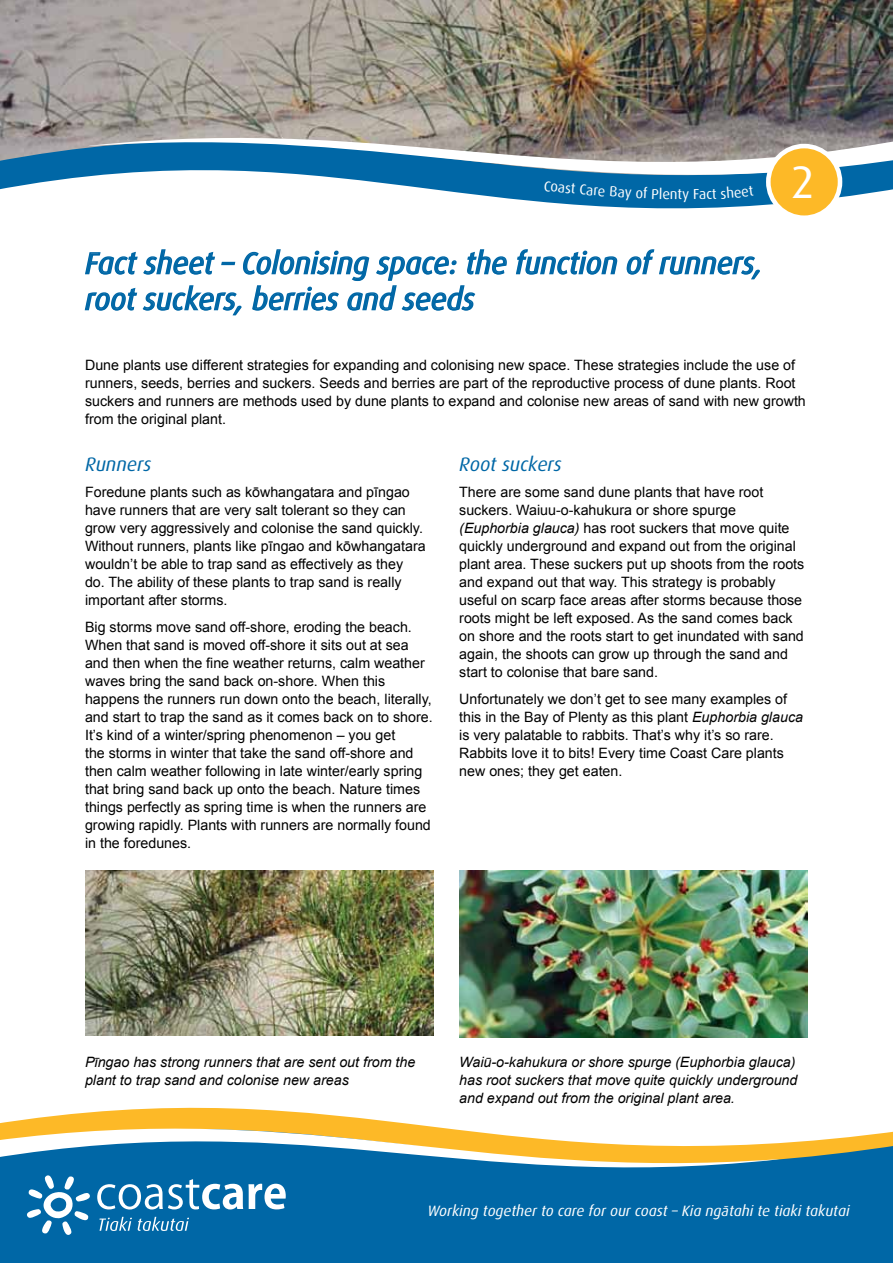
<style>
.page{position:relative;width:893px;height:1263px;background:#fff}
.page>*{position:absolute;margin:0;border:0;box-sizing:border-box;transform-origin:0 0}
.t1{font:45.6px "Dax";color:#fff}
.t2{font:italic 30px/36px "Dax";color:#0067a6}
.t3{font:italic 19.5px "Dax";color:#0067a6}
.t4{font:italic 15px "Dax";color:#fff}
.t5{font:14.4px "Dax";color:#fff}
.t6{font:14.25px/18px "Arial";color:#000}
.t7{font:italic 14.25px/18px "Arial";color:#000}
.s1{font-style:italic}
.s2{font-family:"Dax Pro"}
</style>
<div class="page">
<div style="left:0;top:1131px;width:893px;height:132px;background:#0067a6"></div>
<svg style="left:0;top:1107px;width:779px;height:87px"></svg>
<svg style="left:27px;top:1175px;width:63px;height:60px"></svg>
<svg style="left:97px;top:1179px;width:189px;height:30px"></svg>
<svg style="left:99px;top:1217px;width:90px;height:14px"></svg>
<svg style="left:516px;top:259px;width:102px;height:16px"></svg>
<svg style="left:626px;top:259px;width:134px;height:21px"></svg>
<svg style="left:84px;top:259px;width:423px;height:57px"></svg>
<img style="left:0;top:0;width:893px;height:92px">
<img style="left:85px;top:871px;width:348px;height:165px">
<img style="left:459px;top:871px;width:349px;height:166px">
<svg style="left:0;top:92px;width:893px;height:167px"></svg>
<svg style="left:87px;top:112px;width:806px;height:98px"></svg>
<div style="left:768px;top:146px;width:72px;height:72px;background:#fdb927;border-radius:50%"></div>
<div style="left:766px;top:144px;width:76px;height:76px;border:5px solid #fff;border-radius:50%"></div>
<svg style="left:544px;top:181px;width:14px;height:11px"></svg>
<svg style="left:594px;top:186px;width:23px;height:11px"></svg>
<svg style="left:652px;top:188px;width:30px;height:11px"></svg>
<svg style="left:694px;top:186px;width:59px;height:13px"></svg>
<p class="t5" style="left:559px;top:179px;width:37px;rotate:5deg">ast Ca</p>
<p class="t5" style="left:618px;top:184px;width:32px;rotate:3deg">ay of</p>
<p class="t5" style="left:682px;top:186px;width:9px">y</p>
<h2 class="t2" style="left:85px;top:245px;width:679px">Fact sheet – Colonising space: the function of runners, root suckers, berries and seeds</h2>
<h1 class="t1" style="left:791px;top:157px;width:26px">2</h1>
<p class="t6" style="left:85px;top:356px;width:722px">Dune plants use different strategies for expanding and colonising new space. These strategies include the use of runners, seeds, berries and suckers. Seeds and berries are part of the reproductive process of dune plants. Root suckers and runners are methods used by dune plants to expand and colonise new areas of sand with new growth from the original plant.</p>
<h3 class="t3" style="left:459px;top:453px;width:104px">Root suckers</h3>
<p class="t6" style="left:459px;top:483px;width:347px">There are some sand dune plants that have root suckers. Waiuu-o-kahukura or shore spurge <span class="s1">(Euphorbia glauca)</span> has root suckers that move quite quickly underground and expand out from the original plant area. These suckers put up shoots from the roots and expand out that way. This strategy is probably useful on scarp face areas after storms because those roots might be left exposed. As the sand comes back on shore and the roots start to get inundated with sand again, the shoots can grow up through the sand and start to colonise that bare sand.</p>
<p class="t6" style="left:459px;top:690px;width:345px">Unfortunately we don’t get to see many examples of this in the Bay of Plenty as this plant <span class="s1">Euphorbia glauca </span>is very palatable to rabbits. That’s why it’s so rare.<br>Rabbits love it to bits! Every time Coast Care plants new ones; they get eaten.</p>
<h3 class="t3" style="left:85px;top:453px;width:68px">Runners</h3>
<p class="t6" style="left:85px;top:483px;width:342px">Foredune plants such as kōwhangatara and pīngao have runners that are very salt tolerant so they can grow very aggressively and colonise the sand quickly.<br>Without runners, plants like pīngao and kōwhangatara wouldn’t be able to trap sand as effectively as they do. The ability of these plants to trap sand is really important after storms.</p>
<p class="t6" style="left:85px;top:618px;width:349px">Big storms move sand off-shore, eroding the beach.<br>When that sand is moved off-shore it sits out at sea and then when the fine weather returns, calm weather waves bring the sand back on-shore. When this happens the runners run down onto the beach, literally, and start to trap the sand as it comes back on to shore.<br>It’s kind of a winter/spring phenomenon – you get<br>the storms in winter that take the sand off-shore and then calm weather following in late winter/early spring that bring sand back up onto the beach. Nature times things perfectly as spring time is when the runners are growing rapidly. Plants with runners are normally found in the foredunes.</p>
<p class="t7" style="left:85px;top:1053px;width:332px">Pīngao has strong runners that are sent out from the plant to trap sand and colonise new areas</p>
<p class="t7" style="left:459px;top:1053px;width:340px">Waiū-o-kahukura or shore spurge (Euphorbia glauca) has root suckers that move quite quickly underground and expand out from the original plant area.</p>
<p class="t4" style="left:427px;top:1203px;width:424px">Working together to care for our coast – Kia ng<span class="s2">ā</span>tahi te tiaki takutai</p>
</div>
